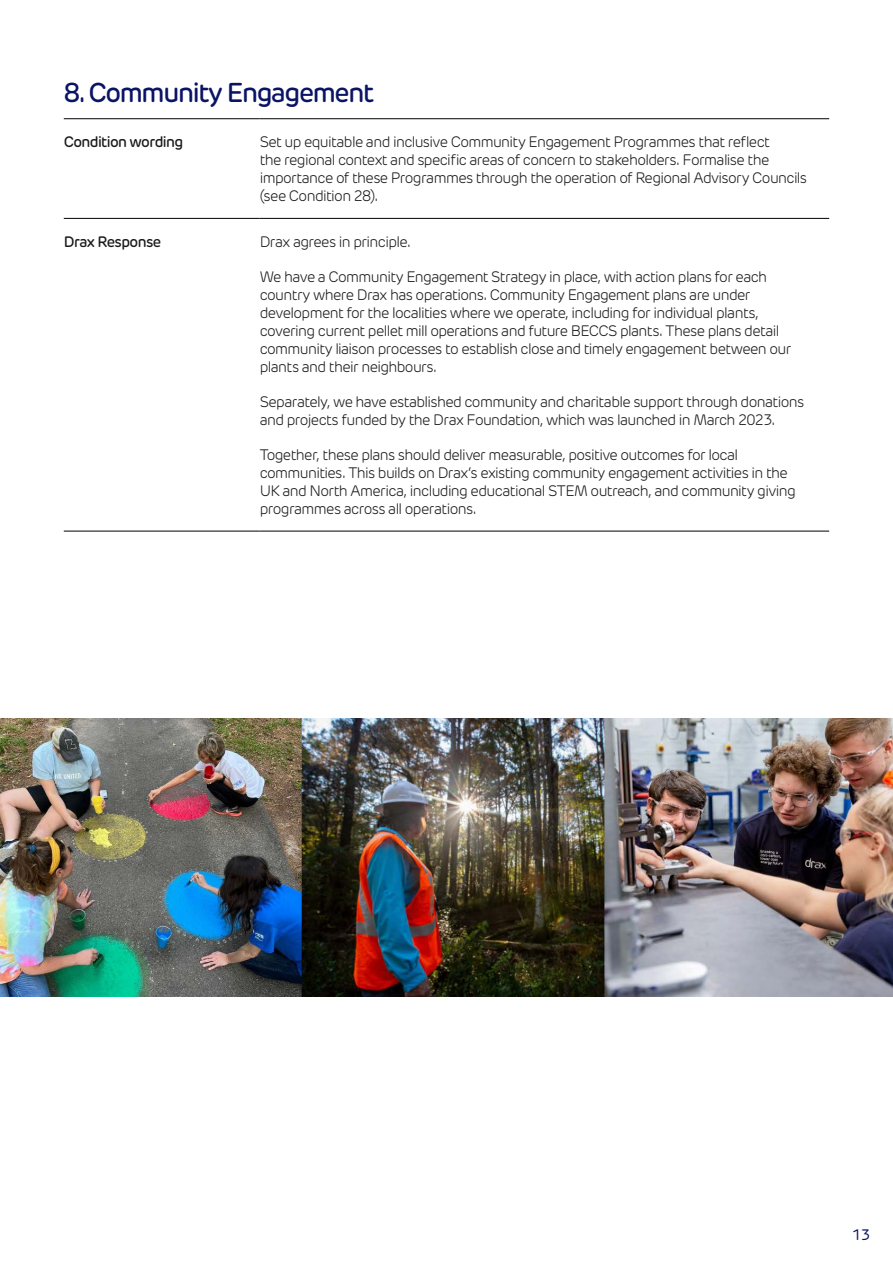
<style>
.page{position:relative;width:893px;height:1263px;background:#fff}
.page>*{position:absolute;margin:0;border:0;box-sizing:border-box;transform-origin:0 0}
.Standard_headline{font:500 27px "New Rubrik";letter-spacing:-.05em;color:#0a1464}
.Paragraph_1{font:300 15px/18px "New Rubrik";letter-spacing:-.04em;color:#1a1a1a}
.Table_column_header_text{font:500 15px "New Rubrik";letter-spacing:-.04em;color:#1a1a1a}
.t1{font:15px "New Rubrik";color:#0a1464}
</style>
<div class="page">
<hr style="left:64px;top:118px;width:196px;height:1px;background:#000">
<hr style="left:260px;top:118px;width:569px;height:1px;background:#000">
<hr style="left:64px;top:218px;width:196px;height:1px;background:#000">
<hr style="left:260px;top:218px;width:569px;height:1px;background:#000">
<hr style="left:64px;top:531px;width:196px;height:1px;background:#000">
<hr style="left:260px;top:531px;width:569px;height:1px;background:#000">
<img style="left:0;top:719px;width:893px;height:278px">
<p class="Standard_headline" style="left:64px;top:76px;width:312px">8. Community Engagement</p>
<p class="Table_column_header_text" style="left:64px;top:133px;width:121px">Condition wording</p>
<p class="Paragraph_1" style="left:260px;top:133px;width:549px">Set up equitable and inclusive Community Engagement Programmes that reflect<br>the regional context and specific areas of concern to stakeholders. Formalise the importance of these Programmes through the operation of Regional Advisory Councils (see Condition 28).</p>
<p class="Table_column_header_text" style="left:64px;top:233px;width:99px">Drax Response</p>
<p class="Paragraph_1" style="left:260px;top:233px;width:153px">Drax agrees in principle.</p>
<p class="Paragraph_1" style="left:260px;top:268px;width:533px">We have a Community Engagement Strategy in place, with action plans for each country where Drax has operations. Community Engagement plans are under development for the localities where we operate, including for individual plants, covering current pellet mill operations and future BECCS plants. These plans detail community liaison processes to establish close and timely engagement between our plants and their neighbours.</p>
<p class="Paragraph_1" style="left:260px;top:393px;width:546px">Separately, we have established community and charitable support through donations and projects funded by the Drax Foundation, which was launched in March 2023.</p>
<p class="Paragraph_1" style="left:260px;top:446px;width:538px">Together, these plans should deliver measurable, positive outcomes for local communities. This builds on Drax’s existing community engagement activities in the UK and North America, including educational STEM outreach, and community giving programmes across all operations.</p>
<p class="t1" style="left:852px;top:1226px;width:20px">13</p>
</div>
